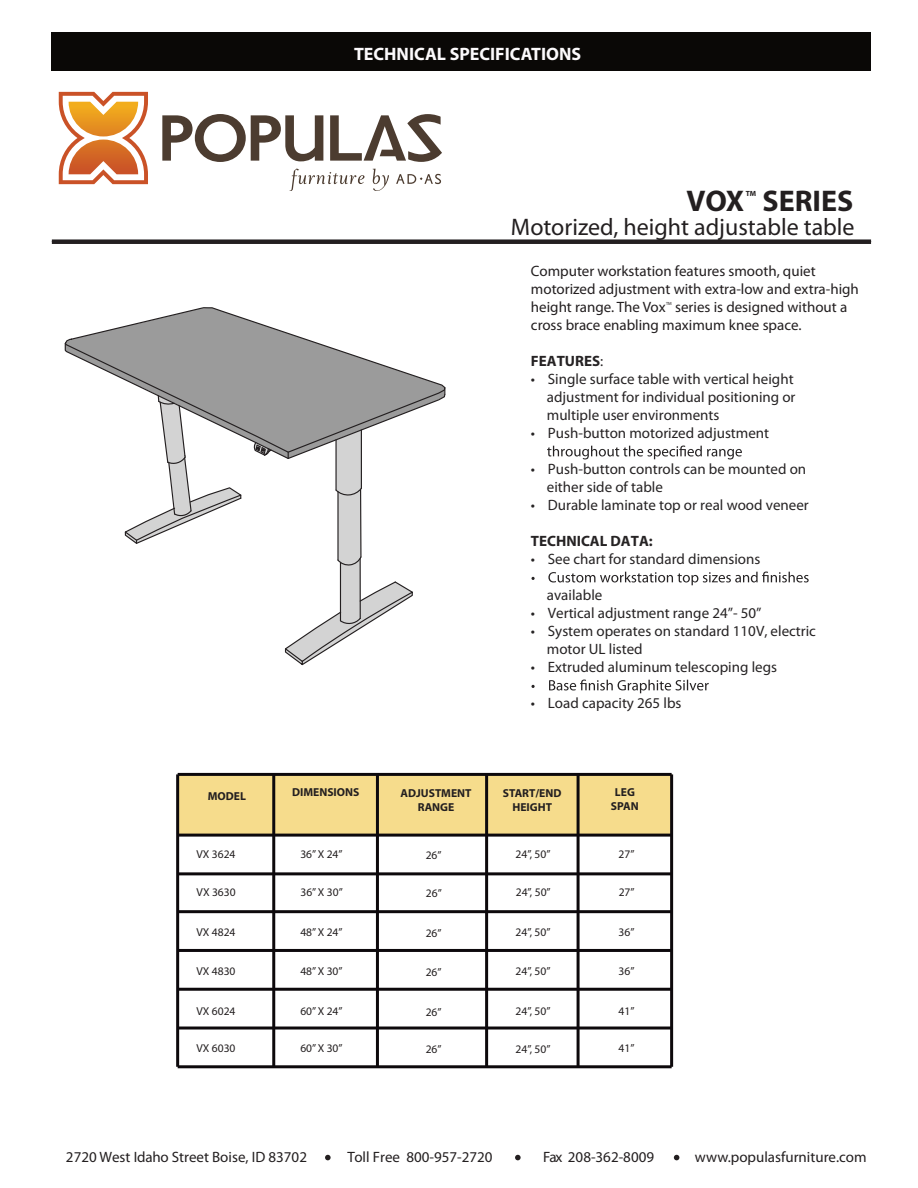
<style>
.page{position:relative;width:918px;height:1188px;background:#fff}
.page>*{position:absolute;margin:0;border:0;box-sizing:border-box;transform-origin:0 0}
.t1{font:700 30px "Myriad Pro";color:#231f20}
.t2{font:24px "Myriad Pro";color:#231f20}
.t3{font:700 18px "Myriad Pro";color:#fcfafc}
.t4{font:15px/18px "Myriad Pro";color:#262324}
.t5{font:15px/18px "Myriad Pro";color:#231f20}
.t6{font:700 15px "Myriad Pro";color:#262324}
.t7{font:11.55px "Myriad Pro";color:#231f20}
.t8{font:700 11.55px/14px "Myriad Pro";color:#231f20;text-align:center}
.t9{font:700 7.5px "Myriad Pro";color:#231f20}
.t10{font:4.5px "Myriad Pro";color:#231f20}
.s1{font-weight:400}
</style>
<div class="page">
<svg style="left:59px;top:92px;width:89px;height:92px"></svg>
<svg style="left:289px;top:168px;width:76px;height:23px"></svg>
<svg style="left:373px;top:169px;width:16px;height:22px"></svg>
<svg style="left:396px;top:174px;width:45px;height:10px"></svg>
<svg style="left:162px;top:114px;width:161px;height:48px"></svg>
<svg style="left:330px;top:114px;width:112px;height:48px"></svg>
<div style="left:52px;top:33px;width:819px;height:38px;background:#0a0806"></div>
<div style="left:52px;top:239px;width:819px;height:5px;background:#231f20"></div>
<svg style="left:325px;top:1155px;width:6px;height:5px"></svg>
<svg style="left:515px;top:1155px;width:6px;height:5px"></svg>
<svg style="left:674px;top:1155px;width:5px;height:5px"></svg>
<svg style="left:547px;top:446px;width:195px;height:13px"></svg>
<svg style="left:531px;top:572px;width:278px;height:13px"></svg>
<svg style="left:531px;top:680px;width:178px;height:13px"></svg>
<svg style="left:137px;top:307px;width:178px;height:35px"></svg>
<svg style="left:65px;top:323px;width:88px;height:19px"></svg>
<svg style="left:124px;top:460px;width:118px;height:84px"></svg>
<svg style="left:64px;top:342px;width:382px;height:118px"></svg>
<svg style="left:284px;top:430px;width:130px;height:236px"></svg>
<div style="left:178px;top:774px;width:494px;height:61px;background:#f6dc8c"></div>
<hr style="left:178px;top:834px;width:494px;height:3px;background:#0d090c">
<hr style="left:272px;top:774px;width:3px;height:293px;background:#0d090c">
<hr style="left:376px;top:774px;width:3px;height:293px;background:#0d090c">
<hr style="left:485px;top:774px;width:3px;height:293px;background:#0d090c">
<hr style="left:577px;top:774px;width:3px;height:293px;background:#0d090c">
<hr style="left:670px;top:774px;width:3px;height:293px;background:#0d090c">
<hr style="left:178px;top:872px;width:494px;height:3px;background:#0d090c">
<hr style="left:178px;top:910px;width:494px;height:3px;background:#0d090c">
<hr style="left:178px;top:949px;width:494px;height:3px;background:#0d090c">
<hr style="left:176px;top:774px;width:3px;height:293px;background:#0d090c">
<hr style="left:178px;top:773px;width:494px;height:3px;background:#0d090c">
<hr style="left:178px;top:988px;width:494px;height:3px;background:#0d090c">
<hr style="left:178px;top:1027px;width:494px;height:3px;background:#0d090c">
<hr style="left:178px;top:1065px;width:494px;height:3px;background:#0d090c">
<p class="t3" style="left:354px;top:43px;width:229px">TECHNICAL SPECIFICATIONS</p>
<h1 class="t1" style="left:687px;top:181px;width:168px">VOX SERIES</h1>
<h2 class="t2" style="left:511px;top:212px;width:345px">Motorized, height adjustable table</h2>
<p class="t5" style="left:531px;top:262px;width:329px">Computer workstation features smooth, quiet motorized adjustment with extra-low and extra-high height range. The Vox series is designed without a cross brace enabling maximum knee space.</p>
<p class="t6" style="left:531px;top:351px;width:74px">FEATURES<span class="s1">:</span></p>
<p class="t4" style="left:547px;top:370px;width:250px;text-indent:-16px">• Single surface table with vertical height adjustment for individual positioning or multiple user environments</p>
<p class="t4" style="left:531px;top:424px;width:240px">• Push-button motorized adjustment</p>
<p class="t4" style="left:547px;top:460px;width:261px;text-indent:-16px">• Push-button controls can be mounted on either side of table</p>
<p class="t4" style="left:531px;top:496px;width:279px">• Durable laminate top or real wood veneer</p>
<p class="t6" style="left:531px;top:531px;width:123px">TECHNICAL DATA:</p>
<p class="t4" style="left:531px;top:550px;width:231px">• See chart for standard dimensions</p>
<p class="t4" style="left:547px;top:586px;width:57px">available</p>
<p class="t4" style="left:531px;top:604px;width:232px">• Vertical adjustment range 24”- 50”</p>
<p class="t4" style="left:547px;top:622px;width:271px;text-indent:-16px">• System operates on standard 110V, electric motor UL listed</p>
<p class="t4" style="left:531px;top:658px;width:248px">• Extruded aluminum telescoping legs</p>
<p class="t4" style="left:531px;top:694px;width:152px">• Load capacity 265 lbs</p>
<p class="t9" style="left:746px;top:188px;width:12px">TM</p>
<p class="t10" style="left:666px;top:301px;width:7px">TM</p>
<p class="t8" style="left:208px;top:788px;width:40px">MODEL</p>
<p class="t8" style="left:292px;top:785px;width:69px">DIMENSIONS</p>
<p class="t8" style="left:400px;top:786px;width:73px">ADJUSTMENT<br>RANGE</p>
<p class="t8" style="left:503px;top:786px;width:60px">START/END<br>HEIGHT</p>
<p class="t8" style="left:611px;top:785px;width:29px">LEG<br>SPAN</p>
<p class="t7" style="left:196px;top:847px;width:41px">VX 3624</p>
<p class="t7" style="left:300px;top:847px;width:44px">36” X 24”</p>
<p class="t7" style="left:426px;top:848px;width:17px">26”</p>
<p class="t7" style="left:516px;top:847px;width:36px">24”, 50”</p>
<p class="t7" style="left:619px;top:847px;width:17px">27”</p>
<p class="t7" style="left:197px;top:885px;width:41px">VX 3630</p>
<p class="t7" style="left:301px;top:885px;width:44px">36” X 30”</p>
<p class="t7" style="left:426px;top:886px;width:17px">26”</p>
<p class="t7" style="left:516px;top:885px;width:36px">24”, 50”</p>
<p class="t7" style="left:619px;top:885px;width:17px">27”</p>
<p class="t7" style="left:196px;top:925px;width:41px">VX 4824</p>
<p class="t7" style="left:300px;top:925px;width:44px">48” X 24”</p>
<p class="t7" style="left:426px;top:926px;width:17px">26”</p>
<p class="t7" style="left:516px;top:925px;width:36px">24”, 50”</p>
<p class="t7" style="left:619px;top:925px;width:17px">36”</p>
<p class="t7" style="left:196px;top:964px;width:41px">VX 4830</p>
<p class="t7" style="left:300px;top:964px;width:44px">48” X 30”</p>
<p class="t7" style="left:426px;top:965px;width:17px">26”</p>
<p class="t7" style="left:516px;top:964px;width:36px">24”, 50”</p>
<p class="t7" style="left:619px;top:964px;width:17px">36”</p>
<p class="t7" style="left:196px;top:1004px;width:41px">VX 6024</p>
<p class="t7" style="left:300px;top:1004px;width:44px">60” X 24”</p>
<p class="t7" style="left:426px;top:1005px;width:17px">26”</p>
<p class="t7" style="left:516px;top:1004px;width:36px">24”, 50”</p>
<p class="t7" style="left:619px;top:1004px;width:17px">41”</p>
<p class="t7" style="left:196px;top:1041px;width:41px">VX 6030</p>
<p class="t7" style="left:300px;top:1041px;width:44px">60” X 30”</p>
<p class="t7" style="left:426px;top:1042px;width:17px">26”</p>
<p class="t7" style="left:516px;top:1042px;width:36px">24”, 50”</p>
<p class="t7" style="left:619px;top:1041px;width:17px">41”</p>
<p class="t5" style="left:66px;top:1148px;width:243px">2720 West Idaho Street Boise, ID 83702</p>
<p class="t5" style="left:347px;top:1148px;width:147px">Toll Free 800-957-2720</p>
<p class="t5" style="left:543px;top:1148px;width:112px">Fax 208-362-8009</p>
<p class="t5" style="left:695px;top:1148px;width:173px">www.populasfurniture.com</p>
</div>
